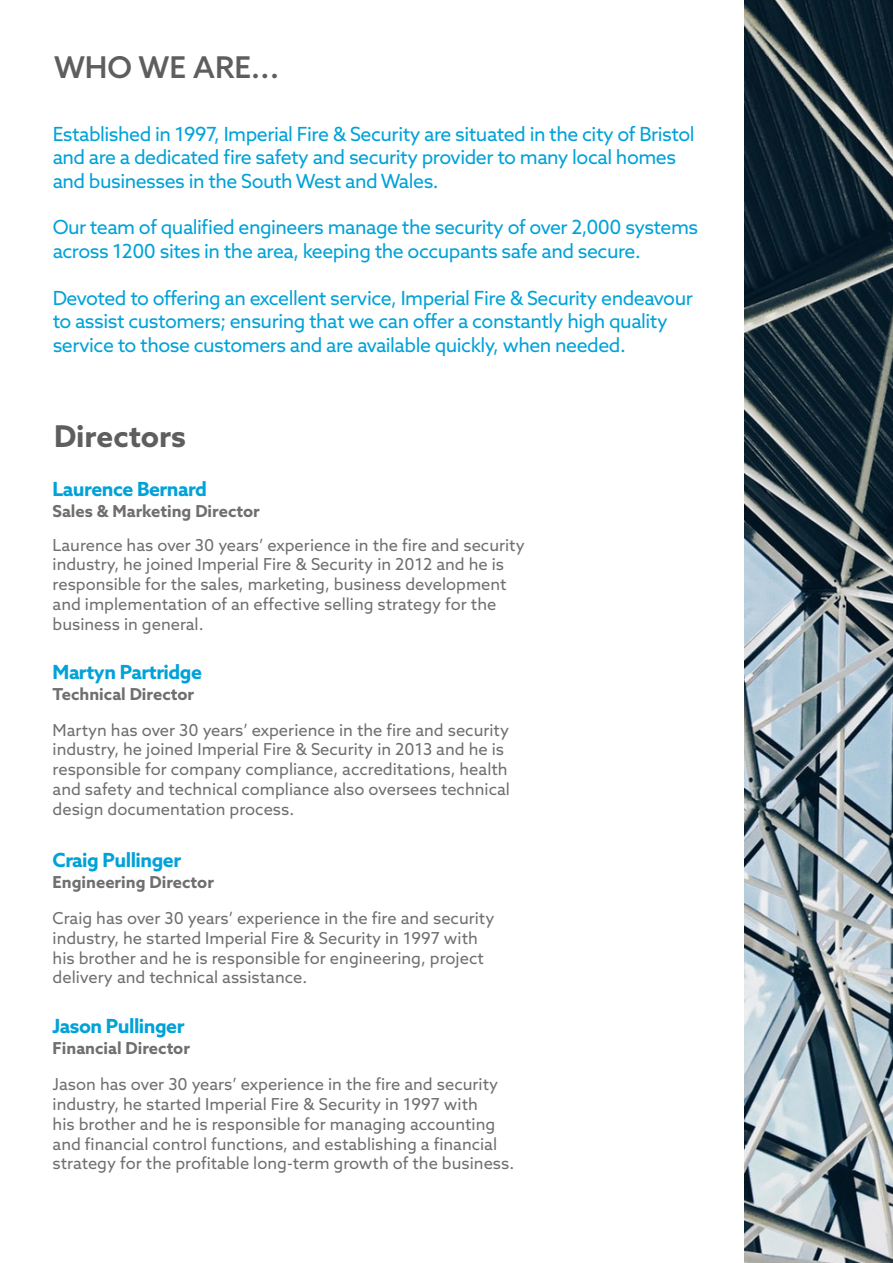
<style>
.page{position:relative;width:893px;height:1263px;background:#fff}
.page>*{position:absolute;margin:0;border:0;box-sizing:border-box;transform-origin:0 0}
.t1{font:500 30px "Azo Sans";color:#5f5e5e}
.t2{font:700 30px "Azo Sans";color:#5f5e5e}
.t3{font:19.5px/23.4px "Azo Sans";letter-spacing:-.025em;color:#00a2d8}
.t4{font:700 19.5px "Azo Sans";letter-spacing:-.025em;color:#00a2d8}
.t5{font:16.5px/19.8px "Azo Sans";color:#706f6f}
.t6{font:700 16.5px "Azo Sans";color:#706f6f}
</style>
<div class="page">
<img style="left:744px;top:0;width:149px;height:1263px">
<h1 class="t1" style="left:54px;top:47px;width:226px">WHO WE ARE...</h1>
<p class="t3" style="left:53px;top:122px;width:644px">Established in 1997, Imperial Fire &amp; Security are situated in the city of Bristol and are a dedicated fire safety and security provider to many local homes and businesses in the South West and Wales.</p>
<p class="t3" style="left:53px;top:216px;width:647px">Our team of qualified engineers manage the security of over 2,000 systems across 1200 sites in the area, keeping the occupants safe and secure.</p>
<p class="t3" style="left:53px;top:286px;width:642px">Devoted to offering an excellent service, Imperial Fire &amp; Security endeavour to assist customers; ensuring that we can offer a constantly high quality service to those customers and are available quickly, when needed.</p>
<h1 class="t2" style="left:54px;top:416px;width:133px">Directors</h1>
<p class="t4" style="left:53px;top:476px;width:156px">Laurence Bernard</p>
<p class="t6" style="left:53px;top:500px;width:209px">Sales &amp; Marketing Director</p>
<p class="t5" style="left:53px;top:534px;width:474px">Laurence has over 30 years’ experience in the fire and security industry, he joined Imperial Fire &amp; Security in 2012 and he is responsible for the sales, marketing, business development and implementation of an effective selling strategy for the business in general.</p>
<p class="t4" style="left:53px;top:659px;width:151px">Martyn Partridge</p>
<p class="t6" style="left:53px;top:683px;width:143px">Technical Director</p>
<p class="t5" style="left:53px;top:719px;width:459px">Martyn has over 30 years’ experience in the fire and security industry, he joined Imperial Fire &amp; Security in 2013 and he is responsible for company compliance, accreditations, health and safety and technical compliance also oversees technical design documentation process.</p>
<p class="t4" style="left:53px;top:847px;width:130px">Craig Pullinger</p>
<p class="t6" style="left:53px;top:871px;width:163px">Engineering Director</p>
<p class="t5" style="left:53px;top:908px;width:443px">Craig has over 30 years’ experience in the fire and security industry, he started Imperial Fire &amp; Security in 1997 with his brother and he is responsible for engineering, project delivery and technical assistance.</p>
<p class="t4" style="left:53px;top:1013px;width:133px">Jason Pullinger</p>
<p class="t6" style="left:53px;top:1037px;width:139px">Financial Director</p>
<p class="t5" style="left:53px;top:1074px;width:463px">Jason has over 30 years’ experience in the fire and security industry, he started Imperial Fire &amp; Security in 1997 with<br>his brother and he is responsible for managing accounting and financial control functions, and establishing a financial strategy for the profitable long-term growth of the business.</p>
</div>
